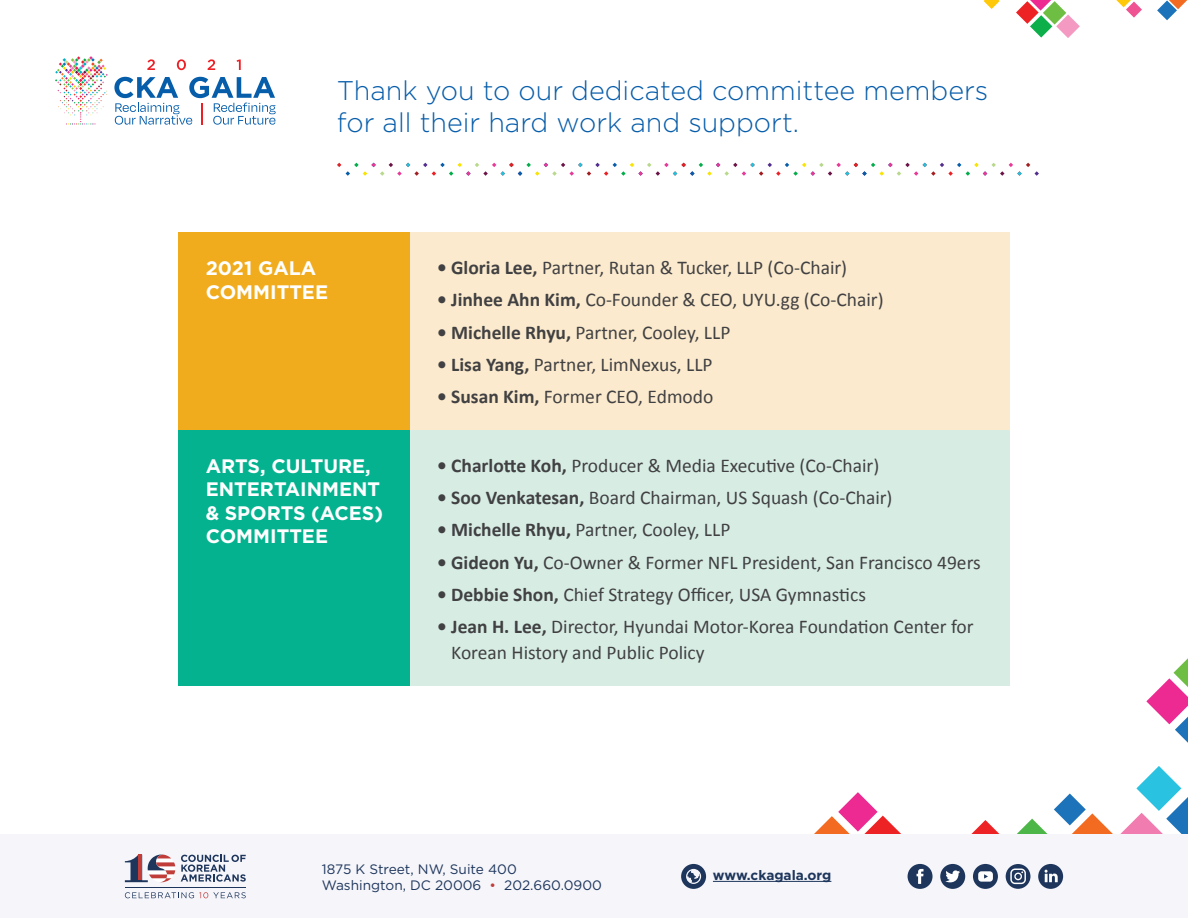
<style>
.page{position:relative;width:1188px;height:918px;background:#fff}
.page>*{position:absolute;margin:0;border:0;box-sizing:border-box;transform-origin:0 0}
.t1{font:300 27px/32.4px "Gotham";color:#075daa}
.t2{font:19.5px/25.5px "Calibri";color:#414042}
.t3{font:700 19.5px/23.4px "Gotham";color:#fff}
.t4{font:13.65px/16.4px "Gotham";color:#1e365c}
.t5{font:700 13.65px "Gotham";color:#1e365c}
.s1{font-weight:700}
.s2{color:#c03d39}
</style>
<div class="page">
<svg style="left:814px;top:792px;width:87px;height:42px"></svg>
<svg style="left:1146px;top:658px;width:42px;height:85px"></svg>
<svg style="left:337px;top:163px;width:702px;height:13px"></svg>
<div style="left:0;top:835px;width:1188px;height:83px;background:#f5f5fa"></div>
<img style="left:55px;top:56px;width:53px;height:69px">
<svg style="left:147px;top:59px;width:8px;height:11px"></svg>
<svg style="left:177px;top:59px;width:9px;height:11px"></svg>
<svg style="left:208px;top:59px;width:7px;height:11px"></svg>
<svg style="left:237px;top:59px;width:4px;height:11px"></svg>
<svg style="left:114px;top:77px;width:162px;height:48px"></svg>
<div style="left:410px;top:430px;width:599px;height:256px;background:#d7ede4"></div>
<div style="left:179px;top:430px;width:231px;height:256px;background:#05b290"></div>
<div style="left:179px;top:232px;width:231px;height:198px;background:#f1ac1e"></div>
<div style="left:410px;top:232px;width:599px;height:198px;background:#fbeacd"></div>
<svg style="left:1116px;top:0;width:26px;height:18px"></svg>
<svg style="left:1157px;top:0;width:30px;height:20px"></svg>
<svg style="left:1016px;top:0;width:64px;height:38px"></svg>
<svg style="left:984px;top:0;width:16px;height:9px"></svg>
<svg style="left:125px;top:854px;width:50px;height:28px"></svg>
<svg style="left:181px;top:855px;width:65px;height:27px"></svg>
<svg style="left:125px;top:892px;width:121px;height:6px"></svg>
<hr style="left:125px;top:887px;width:121px;height:1px;background:#1e365c">
<div style="left:940px;top:864px;width:25px;height:25px;background:#1e365c;border-radius:50%"></div>
<svg style="left:945px;top:870px;width:15px;height:13px"></svg>
<div style="left:908px;top:864px;width:25px;height:25px;background:#1e365c;border-radius:50%"></div>
<svg style="left:917px;top:869px;width:7px;height:15px"></svg>
<svg style="left:971px;top:766px;width:217px;height:123px"></svg>
<svg style="left:681px;top:864px;width:25px;height:25px"></svg>
<hr style="left:713px;top:881px;width:118px;height:1px;background:#1e365c">
<h1 class="t1" style="left:337px;top:73px;width:653px">Thank you to our dedicated committee members for all their hard work and support.</h1>
<p class="t3" style="left:206px;top:256px;width:124px">2021 GALA<br>COMMITTEE</p>
<p class="t2" style="left:437px;top:254px;width:412px"><span class="s1">• Gloria Lee,</span> Partner, Rutan &amp; Tucker, LLP (Co-Chair)</p>
<p class="t2" style="left:437px;top:286px;width:448px"><span class="s1">• Jinhee Ahn Kim,</span> Co-Founder &amp; CEO, UYU.gg (Co-Chair)</p>
<p class="t2" style="left:437px;top:318px;width:295px"><span class="s1">• Michelle Rhyu,</span> Partner, Cooley, LLP</p>
<p class="t2" style="left:437px;top:351px;width:277px"><span class="s1">• Lisa Yang,</span> Partner, LimNexus, LLP</p>
<p class="t2" style="left:437px;top:383px;width:278px"><span class="s1">• Susan Kim,</span> Former CEO, Edmodo</p>
<p class="t3" style="left:206px;top:454px;width:179px">ARTS, CULTURE,<br>ENTERTAINMENT &amp; SPORTS (ACES)<br>COMMITTEE</p>
<p class="t2" style="left:437px;top:452px;width:444px"><span class="s1">• Charlotte Koh,</span> Producer &amp; Media Executive (Co-Chair)</p>
<p class="t2" style="left:437px;top:484px;width:457px"><span class="s1">• Soo Venkatesan,</span> Board Chairman, US Squash (Co-Chair)</p>
<p class="t2" style="left:437px;top:516px;width:295px"><span class="s1">• Michelle Rhyu,</span> Partner, Cooley, LLP</p>
<p class="t2" style="left:437px;top:548px;width:545px"><span class="s1">• Gideon Yu,</span> Co-Owner &amp; Former NFL President, San Francisco 49ers</p>
<p class="t2" style="left:437px;top:581px;width:430px"><span class="s1">• Debbie Shon,</span> Chief Strategy Officer, USA Gymnastics</p>
<p class="t2" style="left:451px;top:613px;width:524px;text-indent:-14px"><span class="s1">• Jean H. Lee,</span> Director, Hyundai Motor-Korea Foundation Center for<br>Korean History and Public Policy</p>
<p class="t4" style="left:322px;top:860px;width:281px">1875 K Street, NW, Suite 400<br>Washington, DC 20006 <span class="s2">•</span> 202.660.0900</p>
<p class="t5" style="left:713px;top:866px;width:120px">www.ckagala.org</p>
</div>
